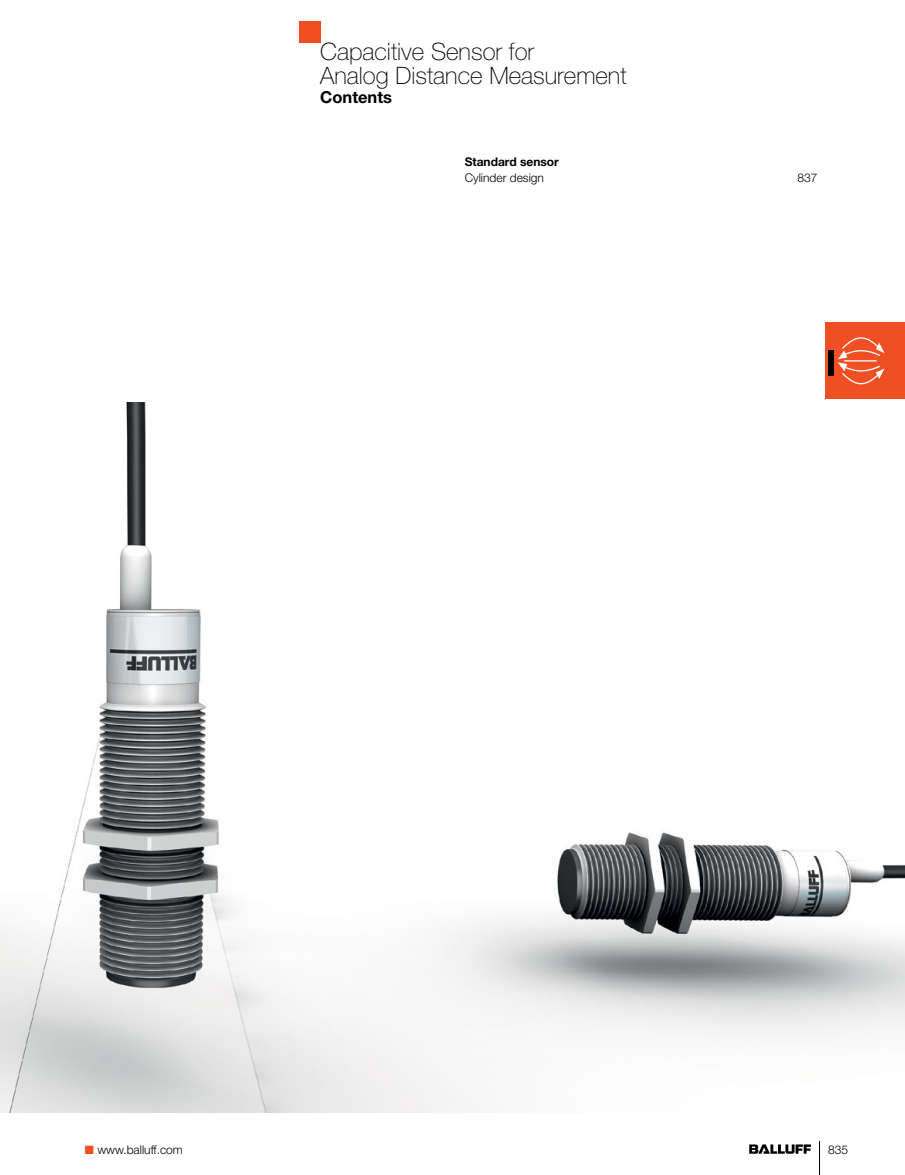
<style>
.page{position:relative;width:905px;height:1175px;background:#fff}
.page>*{position:absolute;margin:0;border:0;box-sizing:border-box;transform-origin:0 0}
.Headline_H35_16pt{font:100 24px/24px "Helvetica Neue LT Pro";color:#000}
.Headline_H75_11pt{font:700 16.5px "Helvetica Neue LT Pro";color:#000}
.Copy-Text_H45_8_10_7{font:300 12px "Helvetica Neue LT Pro";color:#000}
.Copy-Subline_H75_8_1{font:700 12px "Helvetica Neue LT Pro";color:#000}
.s1{color:#f04e23}
</style>
<div class="page">
<hr style="left:819px;top:1140px;width:1px;height:34px;background:#000">
<svg style="left:749px;top:1144px;width:62px;height:9px"></svg>
<div style="left:825px;top:322px;width:79px;height:77px;background:#f04e23"></div>
<div style="left:828px;top:350px;width:6px;height:25px;background:#000"></div>
<svg style="left:838px;top:337px;width:46px;height:47px"></svg>
<div style="left:299px;top:21px;width:21px;height:22px;background:#f04e23"></div>
<img style="left:0;top:402px;width:904px;height:710px">
<p class="Headline_H35_16pt" style="left:320px;top:39px;width:308px">Capacitive Sensor for<br>Analog Distance Measurement</p>
<p class="Headline_H75_11pt" style="left:320px;top:87px;width:73px">Contents</p>
<p class="Copy-Subline_H75_8_1" style="left:464px;top:154px;width:96px">Standard sensor</p>
<p class="Copy-Text_H45_8_10_7" style="left:464px;top:171px;width:81px">Cylinder design</p>
<p class="Copy-Text_H45_8_10_7" style="left:797px;top:171px;width:22px">837</p>
<p class="Copy-Text_H45_8_10_7" style="left:85px;top:1142px;width:100px"><span class="s1">■</span> www.balluff.com</p>
<p class="Copy-Text_H45_8_10_7" style="left:828px;top:1142px;width:22px">835</p>
</div>
